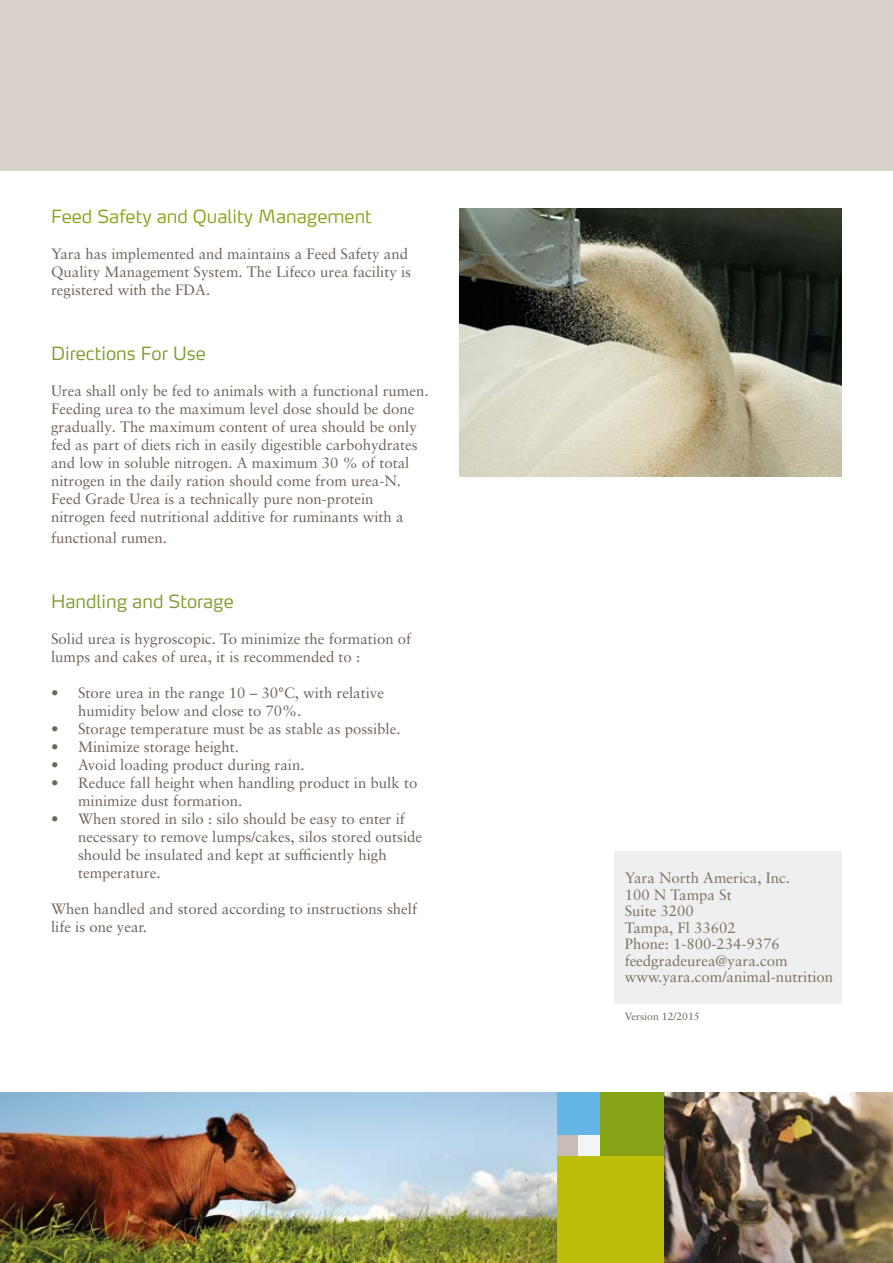
<style>
.page{position:relative;width:893px;height:1263px;background:#fff}
.page>*{position:absolute;margin:0;border:0;box-sizing:border-box;transform-origin:0 0}
.t1{font:300 18px "Max OT";color:#7d9b2b}
.t2{font:300 18px "Max OT";color:#86a315}
.t3{font:15px/18px "Sabon LT Pro";color:#706359}
.t4{font:15px/16.5px "Sabon LT Pro";color:#80715d}
.t5{font:10.5px "Sabon LT Pro";color:#706359}
</style>
<div class="page">
<div style="left:0;top:0;width:893px;height:170px;background:#d8d1ca"></div>
<img style="left:0;top:1092px;width:557px;height:171px">
<img style="left:663px;top:1092px;width:230px;height:171px">
<div style="left:557px;top:1135px;width:21px;height:21px;background:#c8bdb6"></div>
<div style="left:578px;top:1135px;width:22px;height:21px;background:#f2f4f6"></div>
<div style="left:557px;top:1092px;width:43px;height:43px;background:#64b6e7"></div>
<div style="left:600px;top:1092px;width:63px;height:64px;background:#86a315"></div>
<div style="left:557px;top:1156px;width:106px;height:107px;background:#bcbe0a"></div>
<div style="left:615px;top:851px;width:227px;height:152px;background:#edeff0"></div>
<img style="left:459px;top:208px;width:383px;height:269px">
<p class="t2" style="left:51px;top:205px;width:322px">Feed Safety and Quality Management</p>
<p class="t3" style="left:51px;top:244px;width:361px">Yara has implemented and maintains a Feed Safety and<br>Quality Management System. The Lifeco urea facility is registered with the FDA.</p>
<p class="t1" style="left:51px;top:341px;width:156px">Directions For Use</p>
<p class="t3" style="left:51px;top:381px;width:379px">Urea shall only be fed to animals with a functional rumen.<br>Feeding urea to the maximum level dose should be done gradually. The maximum content of urea should be only fed as part of diets rich in easily digestible carbohydrates and low in soluble nitrogen. A maximum 30 % of total nitrogen in the daily ration should come from urea-N.<br>Feed Grade Urea is a technically pure non-protein nitrogen feed nutritional additive for ruminants with a</p>
<p class="t3" style="left:51px;top:529px;width:117px">functional rumen.</p>
<p class="t1" style="left:51px;top:590px;width:184px">Handling and Storage</p>
<p class="t3" style="left:51px;top:630px;width:362px">Solid urea is hygroscopic. To minimize the formation of lumps and cakes of urea, it is recommended to :</p>
<p class="t3" style="left:78px;top:684px;width:308px;text-indent:-27px">• Store urea in the range 10 – 30°C, with relative humidity below and close to 70%.</p>
<p class="t3" style="left:51px;top:720px;width:351px">• Storage temperature must be as stable as possible.</p>
<p class="t3" style="left:51px;top:738px;width:189px">• Minimize storage height.</p>
<p class="t3" style="left:51px;top:756px;width:255px">• Avoid loading product during rain.</p>
<p class="t3" style="left:78px;top:774px;width:341px;text-indent:-27px">• Reduce fall height when handling product in bulk to minimize dust formation.</p>
<p class="t3" style="left:78px;top:810px;width:346px;text-indent:-27px">• When stored in silo : silo should be easy to enter if necessary to remove lumps/cakes, silos stored outside should be insulated and kept at sufficiently high temperature.</p>
<p class="t3" style="left:51px;top:900px;width:367px">When handled and stored according to instructions shelf life is one year.</p>
<p class="t4" style="left:625px;top:869px;width:210px">Yara North America, Inc.<br>100 N Tampa St<br>Suite 3200<br>Tampa, Fl 33602<br>Phone: 1-800-234-9376 feedgradeurea@yara.com www.yara.com/animal-nutrition</p>
<p class="t5" style="left:625px;top:1009px;width:77px">Version 12/2015</p>
</div>
